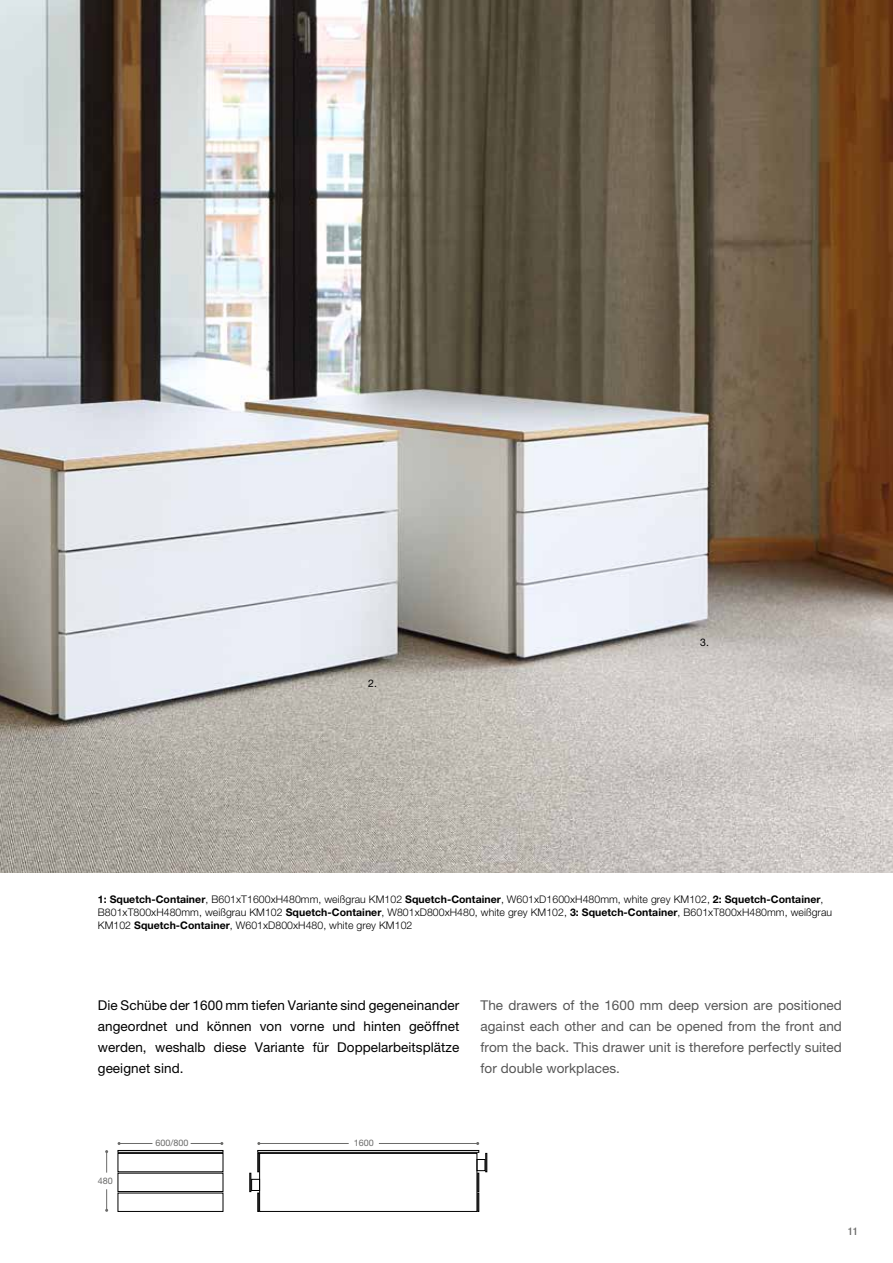
<style>
.page{position:relative;width:893px;height:1263px;background:#fff}
.page>*{position:absolute;margin:0;border:0;box-sizing:border-box;transform-origin:0 0}
.t1{font:13.5px/21px "Helvetica Neue";letter-spacing:.005em;color:#565656;text-align:justify}
.t2{font:13.5px/21px "Helvetica Neue";letter-spacing:.005em;color:#000;text-align:justify}
.t3{font:300 10.5px/12.6px "Helvetica Neue";letter-spacing:.005em;color:#000}
.t4{font:10.5px "Helvetica Neue";color:#000}
.t5{font:500 condensed 10.5px "Helvetica Neue";color:#6a6a69}
.t6{font:9px "Helvetica Neue";color:#6a6a69}
.s1{font-weight:700}
</style>
<div class="page">
<img style="left:0;top:0;width:893px;height:872px">
<div style="left:118px;top:1173px;width:105px;height:19px;border:1px solid #000"></div>
<div style="left:118px;top:1153px;width:105px;height:19px;border:1px solid #000"></div>
<div style="left:118px;top:1193px;width:105px;height:19px;border:1px solid #000"></div>
<div style="left:118px;top:1150px;width:105px;height:3px;border:1px solid #000"></div>
<hr style="left:119px;top:1143px;width:33px;height:1px;background:#6a6a69">
<svg style="left:105px;top:1189px;width:3px;height:23px"></svg>
<hr style="left:191px;top:1143px;width:31px;height:1px;background:#6a6a69">
<svg style="left:105px;top:1150px;width:3px;height:22px"></svg>
<svg style="left:257px;top:1193px;width:2px;height:19px"></svg>
<svg style="left:257px;top:1153px;width:2px;height:19px"></svg>
<div style="left:257px;top:1150px;width:222px;height:3px;border:1px solid #000"></div>
<svg style="left:477px;top:1173px;width:2px;height:39px"></svg>
<hr style="left:259px;top:1143px;width:90px;height:1px;background:#6a6a69">
<hr style="left:379px;top:1143px;width:99px;height:1px;background:#6a6a69">
<div style="left:259px;top:1153px;width:218px;height:59px;border:1px solid #000"></div>
<svg style="left:249px;top:1173px;width:2px;height:19px"></svg>
<div style="left:251px;top:1179px;width:9px;height:12px;border:1px solid #000"></div>
<svg style="left:485px;top:1153px;width:2px;height:19px"></svg>
<div style="left:477px;top:1159px;width:8px;height:12px;border:1px solid #000"></div>
<p class="t4" style="left:368px;top:676px;width:10px">2.</p>
<p class="t4" style="left:700px;top:636px;width:10px">3.</p>
<p class="t3" style="left:98px;top:893px;width:736px"><span class="s1">1: Squetch-Container</span>, B601xT1600xH480mm, weißgrau KM102 <span class="s1">Squetch-Container</span>, W601xD1600xH480mm, white grey KM102, <span class="s1">2: Squetch-Container</span>,<br>B801xT800xH480mm, weißgrau KM102 <span class="s1">Squetch-Container</span>, W801xD800xH480, white grey KM102, <span class="s1">3: Squetch-Container</span>, B601xT800xH480mm, weißgrau<br>KM102 <span class="s1">Squetch-Container</span>, W601xD800xH480, white grey KM102</p>
<p class="t2" style="left:98px;top:994px;width:363px">Die Schübe der 1600 mm tiefen Variante sind gegeneinander angeordnet und können von vorne und hinten geöffnet werden, weshalb diese Variante für Doppelarbeitsplätze geeignet sind.</p>
<p class="t1" style="left:480px;top:994px;width:363px">The drawers of the 1600 mm deep version are positioned against each other and can be opened from the front and from the back. This drawer unit is therefore perfectly suited for double workplaces.</p>
<p class="t6" style="left:98px;top:1176px;width:17px">480</p>
<p class="t6" style="left:156px;top:1137px;width:35px">600/800</p>
<p class="t6" style="left:354px;top:1137px;width:22px">1600</p>
<p class="t5" style="left:848px;top:1225px;width:12px">11</p>
</div>
